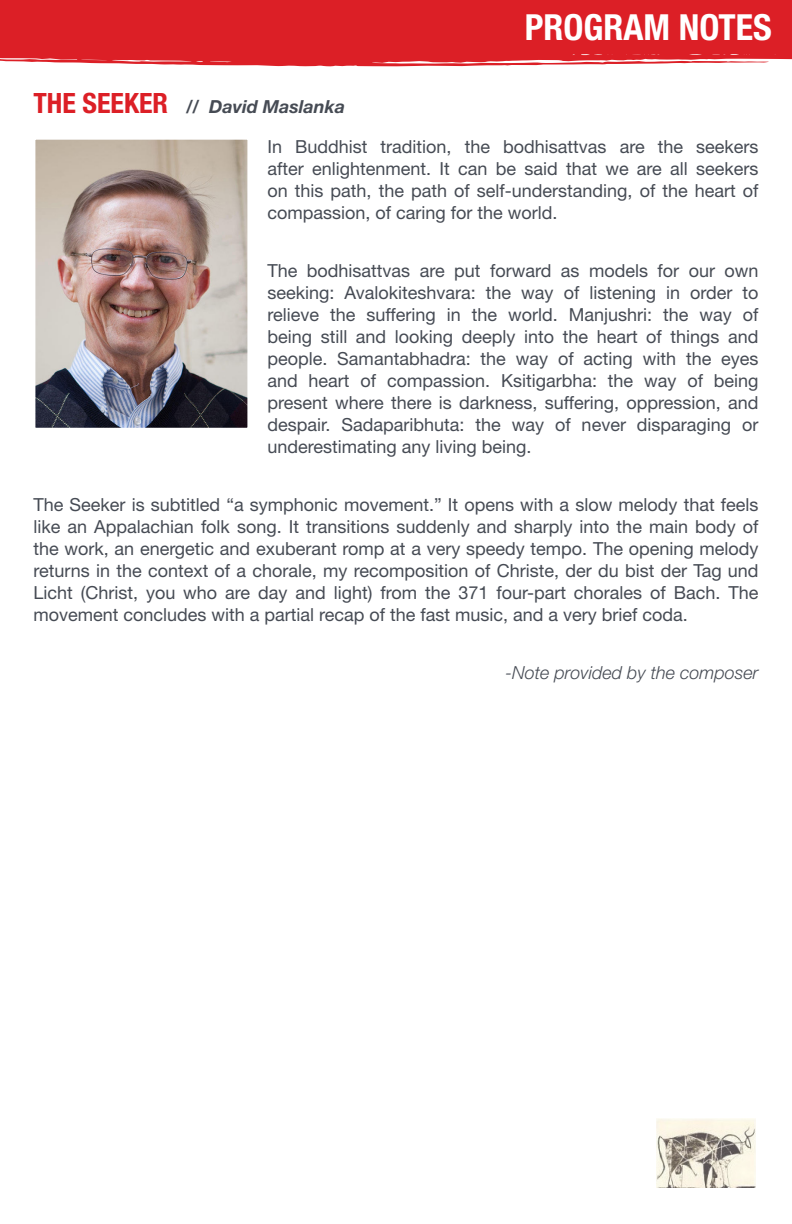
<style>
.page{position:relative;width:792px;height:1224px;background:#fff}
.page>*{position:absolute;margin:0;border:0;box-sizing:border-box;transform-origin:0 0}
.t1{font:700 condensed 36px "Helvetica Neue LT Std";color:#fff}
.t2{font:18px/22px "Helvetica Neue LT Std";color:#464b54;text-align:justify}
.t3{font:italic 300 18px "Helvetica Neue LT Std";color:#464b54}
.t4{font:italic 700 18px "Helvetica Neue LT Std";color:#464b54}
.s1{font-style:normal;font-stretch:condensed;font-size:28px;color:#dc1f26}
.s2{font-weight:500}
</style>
<div class="page">
<svg style="left:0;top:54px;width:792px;height:12px;fill:#dc1f26"></svg>
<div style="left:0;top:0;width:792px;height:54px;background:#dc1f26"></div>
<img style="left:36px;top:141px;width:210px;height:286px">
<div style="left:33px;top:138px;width:216px;height:292px;border:2px solid #fff"></div>
<img style="left:657px;top:1119px;width:99px;height:69px">
<p class="t4" style="left:33px;top:95px;width:313px"><span class="s1">THE SEEKER</span> <span class="s2">//</span> David Maslanka</p>
<p class="t1" style="left:525px;top:6px;width:249px">PROGRAM NOTES</p>
<p class="t2" style="left:267px;top:135px;width:493px">In Buddhist tradition, the bodhisattvas are the seekers after enlightenment. It can be said that we are all seekers on this path, the path of self-understanding, of the heart of compassion, of caring for the world.</p>
<p class="t2" style="left:267px;top:259px;width:493px">The bodhisattvas are put forward as models for our own seeking: Avalokiteshvara: the way of listening in order to relieve the suffering in the world. Manjushri: the way of being still and looking deeply into the heart of things and people. Samantabhadra: the way of acting with the eyes and heart of compassion. Ksitigarbha: the way of being present where there is darkness, suffering, oppression, and despair. Sadaparibhuta: the way of never disparaging or underestimating any living being.</p>
<p class="t2" style="left:33px;top:493px;width:727px">The Seeker is subtitled “a symphonic movement.” It opens with a slow melody that feels like an Appalachian folk song. It transitions suddenly and sharply into the main body of the work, an energetic and exuberant romp at a very speedy tempo. The opening melody returns in the context of a chorale, my recomposition of Christe, der du bist der Tag und Licht (Christ, you who are day and light) from the 371 four-part chorales of Bach. The movement concludes with a partial recap of the fast music, and a very brief coda.</p>
<p class="t3" style="left:506px;top:661px;width:255px">-Note provided by the composer</p>
</div>
